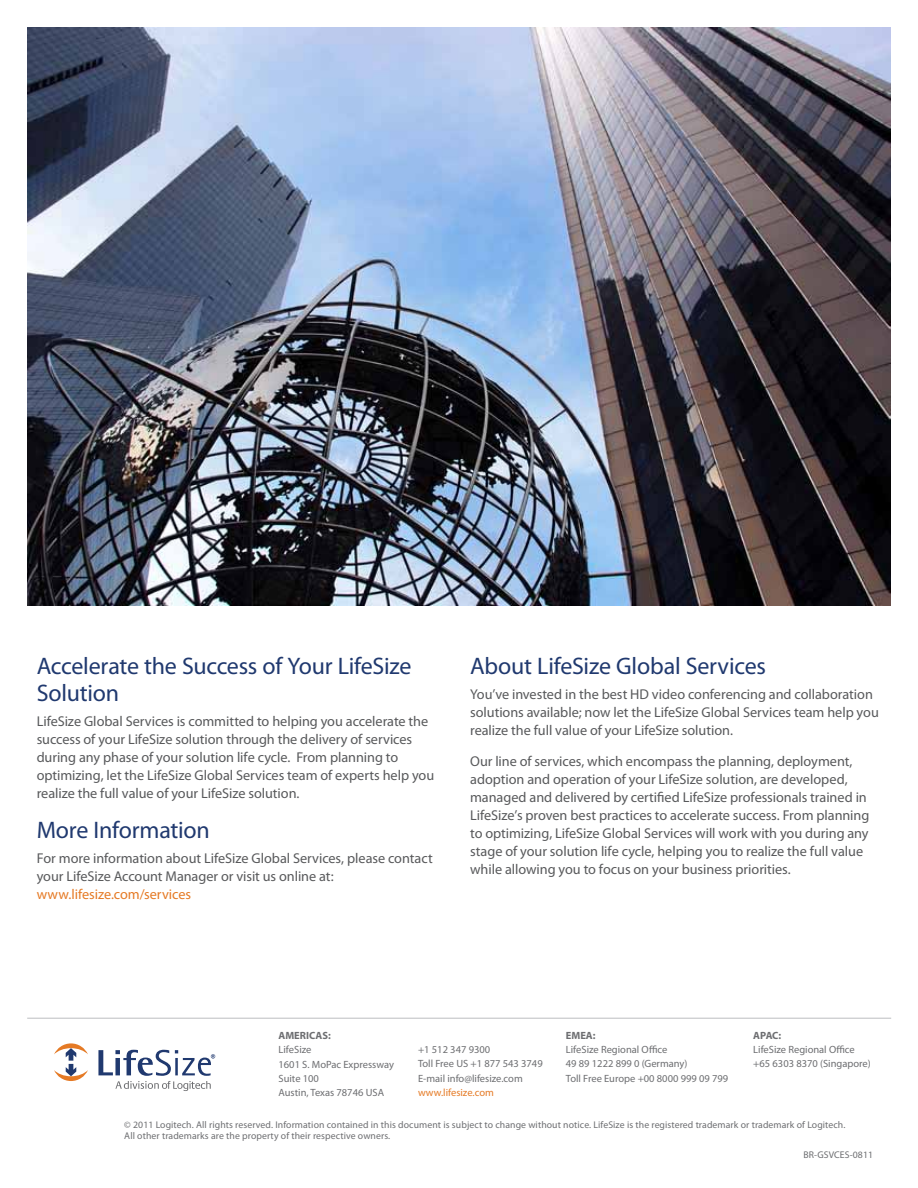
<style>
.page{position:relative;width:918px;height:1188px;background:#fff}
.page>*{position:absolute;margin:0;border:0;box-sizing:border-box;transform-origin:0 0}
.t1{font:24px/27px "Myriad Pro";letter-spacing:-.01em;color:#20396f}
.t2{font:14.25px/18px "Myriad Pro";letter-spacing:-.005em;color:#58595b}
.t3{font:14.25px "Myriad Pro";letter-spacing:-.005em;color:#e57a25}
.t4{font:10.5px/14.2px "Myriad Pro";color:#6d6e71}
.t5{font:700 10.5px "Myriad Pro";color:#6d6e71}
.t6{font:10.5px "Myriad Pro";color:#e57a25}
.t7{font:9.75px/11.7px "Myriad Pro";letter-spacing:.01em;color:#6d6e71}
</style>
<div class="page">
<hr style="left:27px;top:1018px;width:864px;height:1px;background:#bcbec0">
<svg style="left:54px;top:1043px;width:34px;height:38px"></svg>
<svg style="left:98px;top:1050px;width:117px;height:41px"></svg>
<img style="left:27px;top:27px;width:864px;height:578px">
<h1 class="t1" style="left:37px;top:652px;width:376px">Accelerate the Success of Your LifeSize<br>Solution</h1>
<p class="t2" style="left:37px;top:712px;width:399px">LifeSize Global Services is committed to helping you accelerate the success of your LifeSize solution through the delivery of services during any phase of your solution life cycle. From planning to optimizing, let the LifeSize Global Services team of experts help you realize the full value of your LifeSize solution.</p>
<h1 class="t1" style="left:37px;top:816px;width:175px">More Information</h1>
<p class="t2" style="left:37px;top:849px;width:398px">For more information about LifeSize Global Services, please contact your LifeSize Account Manager or visit us online at:</p>
<p class="t3" style="left:37px;top:886px;width:156px">www.lifesize.com/services</p>
<h1 class="t1" style="left:470px;top:652px;width:297px">About LifeSize Global Services</h1>
<p class="t2" style="left:470px;top:685px;width:410px">You’ve invested in the best HD video conferencing and collaboration solutions available; now let the LifeSize Global Services team help you realize the full value of your LifeSize solution.</p>
<p class="t2" style="left:470px;top:752px;width:401px">Our line of services, which encompass the planning, deployment, adoption and operation of your LifeSize solution, are developed, managed and delivered by certified LifeSize professionals trained in LifeSize’s proven best practices to accelerate success. From planning to optimizing, LifeSize Global Services will work with you during any stage of your solution life cycle, helping you to realize the full value while allowing you to focus on your business priorities.</p>
<p class="t5" style="left:279px;top:1029px;width:54px">AMERICAS:</p>
<p class="t4" style="left:279px;top:1042px;width:117px">LifeSize<br>1601 S. MoPac Expressway<br>Suite 100<br>Austin, Texas 78746 USA</p>
<p class="t4" style="left:418px;top:1042px;width:126px">+1 512 347 9300<br>Toll Free US +1 877 543 3749<br>E-mail info@lifesize.com</p>
<p class="t6" style="left:418px;top:1086px;width:77px">www.lifesize.com</p>
<p class="t5" style="left:566px;top:1029px;width:31px">EMEA:</p>
<p class="t4" style="left:566px;top:1042px;width:164px">LifeSize Regional Office<br>49 89 1222 899 0 (Germany)<br>Toll Free Europe +00 8000 999 09 799</p>
<p class="t5" style="left:753px;top:1029px;width:29px">APAC:</p>
<p class="t4" style="left:753px;top:1042px;width:119px">LifeSize Regional Office +65 6303 8370 (Singapore)</p>
<p class="t7" style="left:124px;top:1118px;width:723px">© 2011 Logitech. All rights reserved. Information contained in this document is subject to change without notice. LifeSize is the registered trademark or trademark of Logitech.<br>All other trademarks are the property of their respective owners.</p>
<p class="t7" style="left:803px;top:1149px;width:71px">BR-GSVCES-0811</p>
</div>
